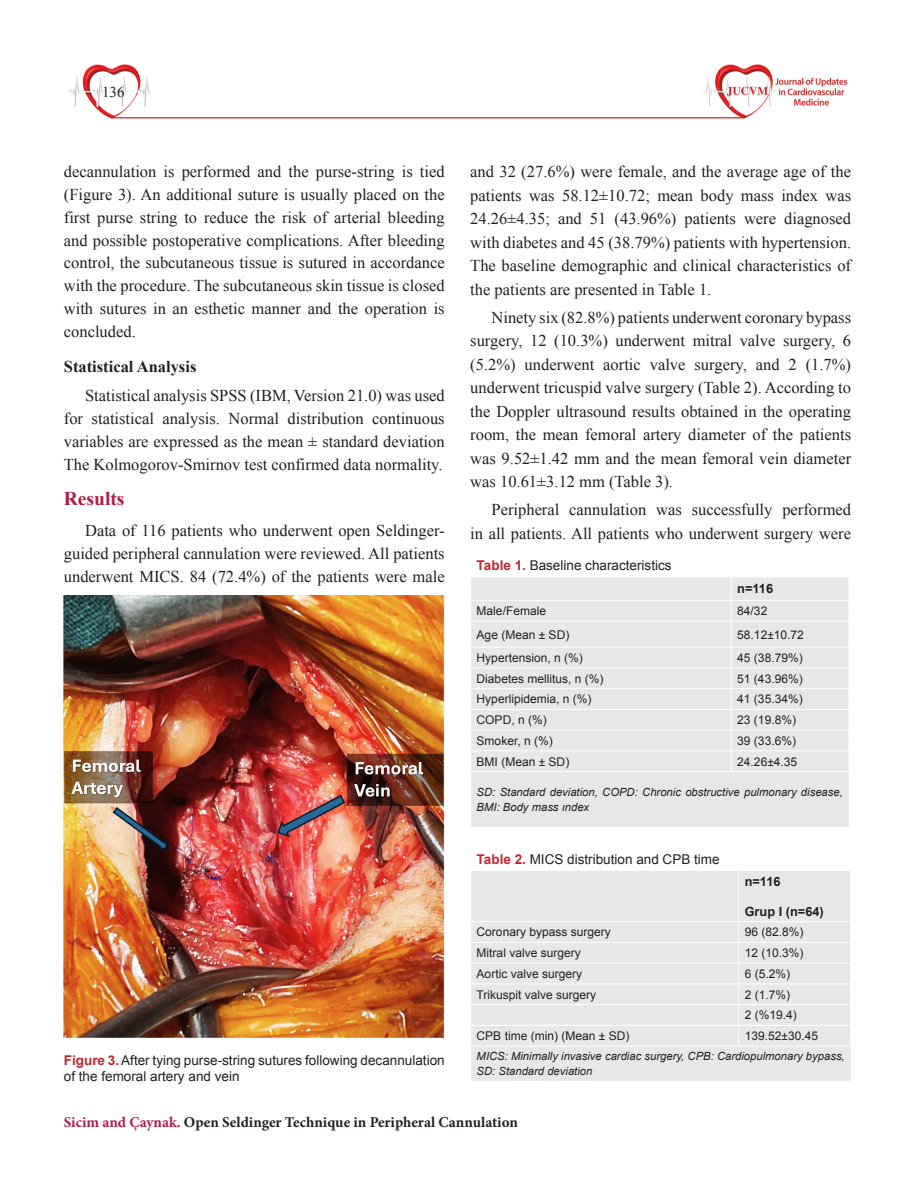
<style>
.page{position:relative;width:915px;height:1191px;background:#fff}
.page>*{position:absolute;margin:0;border:0;box-sizing:border-box;transform-origin:0 0}
.ARA_BASLIK{font:700 19.5px "Times New Roman";color:#b11b43}
.YAZI{font:16.5px/23.5px "Times New Roman";color:#231f20;text-align:justify}
.BOLD{font:700 16.5px "Times New Roman";color:#231f20}
.t1{font:700 15px "Minion Pro";color:#231f20}
.t2{font:15px "Times New Roman";color:#231f20}
.RESİM-ALTI{font:13.5px/16.2px "Arial";color:#231f20}
.TABLO-BASLIK{font:13.5px "Arial";color:#231f20}
.TABLO-ARA_BASLIK{font:700 12.75px "Arial";color:#231f20}
.TABLO-YAZI{font:12px "Arial";color:#231f20}
.TABLO_ALTI{font:italic 11.25px/15px "Arial";color:#231f20}
.s1{font-weight:700;color:#c42630}
.s2{color:#b11b43}
</style>
<div class="page">
<img style="left:694px;top:64px;width:154px;height:55px">
<img style="left:68px;top:64px;width:152px;height:55px">
<hr style="left:112px;top:117px;width:631px;height:1px;background:#ee1d23">
<div style="left:471px;top:577px;width:377px;height:250px;background:#e6e7e9"></div>
<hr style="left:470px;top:621px;width:261px;height:1px;background:#fff">
<hr style="left:731px;top:621px;width:118px;height:1px;background:#fff">
<hr style="left:470px;top:647px;width:261px;height:1px;background:#fff">
<hr style="left:731px;top:647px;width:118px;height:1px;background:#fff">
<hr style="left:470px;top:667px;width:261px;height:1px;background:#fff">
<hr style="left:731px;top:667px;width:118px;height:1px;background:#fff">
<hr style="left:470px;top:688px;width:261px;height:1px;background:#fff">
<hr style="left:731px;top:688px;width:118px;height:1px;background:#fff">
<hr style="left:470px;top:709px;width:261px;height:1px;background:#fff">
<hr style="left:731px;top:709px;width:118px;height:1px;background:#fff">
<hr style="left:470px;top:729px;width:261px;height:1px;background:#fff">
<hr style="left:731px;top:729px;width:118px;height:1px;background:#fff">
<hr style="left:470px;top:750px;width:261px;height:1px;background:#fff">
<hr style="left:731px;top:750px;width:118px;height:1px;background:#fff">
<svg style="left:730px;top:577px;width:1px;height:194px"></svg>
<hr style="left:470px;top:600px;width:261px;height:1px;background:#fff">
<hr style="left:731px;top:600px;width:118px;height:1px;background:#fff">
<svg style="left:848px;top:578px;width:1px;height:193px"></svg>
<hr style="left:470px;top:771px;width:261px;height:1px;background:#fff">
<hr style="left:731px;top:771px;width:118px;height:1px;background:#fff">
<div style="left:471px;top:871px;width:379px;height:210px;background:#e6e7e9"></div>
<hr style="left:470px;top:942px;width:268px;height:1px;background:#fff">
<hr style="left:738px;top:942px;width:112px;height:1px;background:#fff">
<hr style="left:470px;top:962px;width:268px;height:1px;background:#fff">
<hr style="left:738px;top:962px;width:112px;height:1px;background:#fff">
<hr style="left:470px;top:983px;width:268px;height:1px;background:#fff">
<hr style="left:738px;top:983px;width:112px;height:1px;background:#fff">
<hr style="left:470px;top:1004px;width:268px;height:1px;background:#fff">
<hr style="left:738px;top:1004px;width:112px;height:1px;background:#fff">
<hr style="left:470px;top:1025px;width:268px;height:1px;background:#fff">
<hr style="left:738px;top:1025px;width:112px;height:1px;background:#fff">
<svg style="left:738px;top:922px;width:1px;height:123px"></svg>
<hr style="left:470px;top:921px;width:268px;height:1px;background:#fff">
<hr style="left:470px;top:1045px;width:268px;height:1px;background:#fff">
<hr style="left:738px;top:1045px;width:112px;height:1px;background:#fff">
<hr style="left:738px;top:870px;width:1px;height:51px;background:#fff">
<hr style="left:738px;top:921px;width:112px;height:1px;background:#fff">
<img style="left:64px;top:595px;width:380px;height:443px">
<p class="t2" style="left:102px;top:82px;width:24px">136</p>
<p class="YAZI" style="left:64px;top:160px;width:382px;line-height:22.8px">decannulation is performed and the purse-string is tied (Figure 3). An additional suture is usually placed on the first purse string to reduce the risk of arterial bleeding and possible postoperative complications. After bleeding control, the subcutaneous tissue is sutured in accordance with the procedure. The subcutaneous skin tissue is closed with sutures in an esthetic manner and the operation is concluded.</p>
<p class="BOLD" style="left:64px;top:355px;width:134px">Statistical Analysis</p>
<p class="YAZI" style="left:64px;top:384px;width:382px;line-height:22.8px;text-indent:21px">Statistical analysis SPSS (IBM, Version 21.0) was used for statistical analysis. Normal distribution continuous variables are expressed as the mean ± standard deviation The Kolmogorov-Smirnov test confirmed data normality.</p>
<p class="ARA_BASLIK" style="left:64px;top:485px;width:62px">Results</p>
<p class="YAZI" style="left:64px;top:519px;width:382px;line-height:22.8px;text-indent:21px">Data of 116 patients who underwent open Seldinger&shy;guided peripheral cannulation were reviewed. All patients underwent MICS. 84 (72.4%) of the patients were male</p>
<p class="RESİM-ALTI" style="left:64px;top:1052px;width:382px"><span class="s1">Figure 3.</span> After tying purse-string sutures following decannulation of the femoral artery and vein</p>
<p class="YAZI" style="left:470px;top:160px;width:382px">and 32 (27.6%) were female, and the average age of the patients was 58.12±10.72; mean body mass index was 24.26±4.35; and 51 (43.96%) patients were diagnosed with diabetes and 45 (38.79%) patients with hypertension.<br>The baseline demographic and clinical characteristics of the patients are presented in Table 1.</p>
<p class="YAZI" style="left:470px;top:305px;width:382px;text-indent:21px">Ninety six (82.8%) patients underwent coronary bypass surgery, 12 (10.3%) underwent mitral valve surgery, 6 (5.2%) underwent aortic valve surgery, and 2 (1.7%) underwent tricuspid valve surgery (Table 2). According to the Doppler ultrasound results obtained in the operating room, the mean femoral artery diameter of the patients was 9.52±1.42 mm and the mean femoral vein diameter was 10.61±3.12 mm (Table 3).</p>
<p class="YAZI" style="left:470px;top:497px;width:382px;text-align:right">Peripheral cannulation was successfully performed<br>in all patients. All patients who underwent surgery were</p>
<p class="TABLO-BASLIK" style="left:476px;top:556px;width:196px"><span class="s1">Table 1.</span> Baseline characteristics</p>
<p class="TABLO-ARA_BASLIK" style="left:737px;top:580px;width:37px">n=116</p>
<p class="TABLO-YAZI" style="left:476px;top:603px;width:71px">Male/Female</p>
<p class="TABLO-YAZI" style="left:737px;top:603px;width:32px">84/32</p>
<p class="TABLO-YAZI" style="left:476px;top:626px;width:94px">Age (Mean ± SD)</p>
<p class="TABLO-YAZI" style="left:737px;top:626px;width:68px">58.12±10.72</p>
<p class="TABLO-YAZI" style="left:476px;top:650px;width:108px">Hypertension, n (%)</p>
<p class="TABLO-YAZI" style="left:737px;top:650px;width:67px">45 (38.79%)</p>
<p class="TABLO-YAZI" style="left:476px;top:670px;width:128px">Diabetes mellitus, n (%)</p>
<p class="TABLO-YAZI" style="left:737px;top:670px;width:67px">51 (43.96%)</p>
<p class="TABLO-YAZI" style="left:476px;top:691px;width:116px">Hyperlipidemia, n (%)</p>
<p class="TABLO-YAZI" style="left:737px;top:691px;width:67px">41 (35.34%)</p>
<p class="TABLO-YAZI" style="left:476px;top:712px;width:72px">COPD, n (%)</p>
<p class="TABLO-YAZI" style="left:737px;top:712px;width:60px">23 (19.8%)</p>
<p class="TABLO-YAZI" style="left:476px;top:733px;width:78px">Smoker, n (%)</p>
<p class="TABLO-YAZI" style="left:737px;top:733px;width:60px">39 (33.6%)</p>
<p class="TABLO-YAZI" style="left:476px;top:753px;width:94px">BMI (Mean ± SD)</p>
<p class="TABLO-YAZI" style="left:737px;top:753px;width:61px">24.26±4.35</p>
<p class="TABLO_ALTI" style="left:476px;top:784px;width:367px">SD: Standard deviation, COPD: Chronic obstructive pulmonary disease,<br>BMI: Body mass ındex</p>
<p class="TABLO-BASLIK" style="left:476px;top:850px;width:244px"><span class="s1">Table 2.</span> MICS distribution and CPB time</p>
<p class="TABLO-ARA_BASLIK" style="left:744px;top:872px;width:37px">n=116</p>
<p class="TABLO-ARA_BASLIK" style="left:744px;top:902px;width:80px">Grup I (n=64)</p>
<p class="TABLO-YAZI" style="left:476px;top:924px;width:136px">Coronary bypass surgery</p>
<p class="TABLO-YAZI" style="left:744px;top:924px;width:60px">96 (82.8%)</p>
<p class="TABLO-YAZI" style="left:476px;top:945px;width:106px">Mitral valve surgery</p>
<p class="TABLO-YAZI" style="left:744px;top:945px;width:60px">12 (10.3%)</p>
<p class="TABLO-YAZI" style="left:476px;top:965px;width:107px">Aortic valve surgery</p>
<p class="TABLO-YAZI" style="left:744px;top:965px;width:47px">6 (5.2%)</p>
<p class="TABLO-YAZI" style="left:476px;top:986px;width:121px">Trikuspit valve surgery</p>
<p class="TABLO-YAZI" style="left:744px;top:986px;width:47px">2 (1.7%)</p>
<p class="TABLO-YAZI" style="left:744px;top:1007px;width:54px">2 (%19.4)</p>
<p class="TABLO-YAZI" style="left:476px;top:1028px;width:154px">CPB time (min) (Mean ± SD)</p>
<p class="TABLO-YAZI" style="left:744px;top:1028px;width:75px">139.52±30.45</p>
<p class="TABLO_ALTI" style="left:476px;top:1049px;width:369px">MICS: Minimally invasive cardiac surgery, CPB: Cardiopulmonary bypass,<br>SD: Standard deviation</p>
<p class="t1" style="left:64px;top:1111px;width:455px"><span class="s2">Sicim and Çaynak.</span> Open Seldinger Technique in Peripheral Cannulation</p>
</div>
